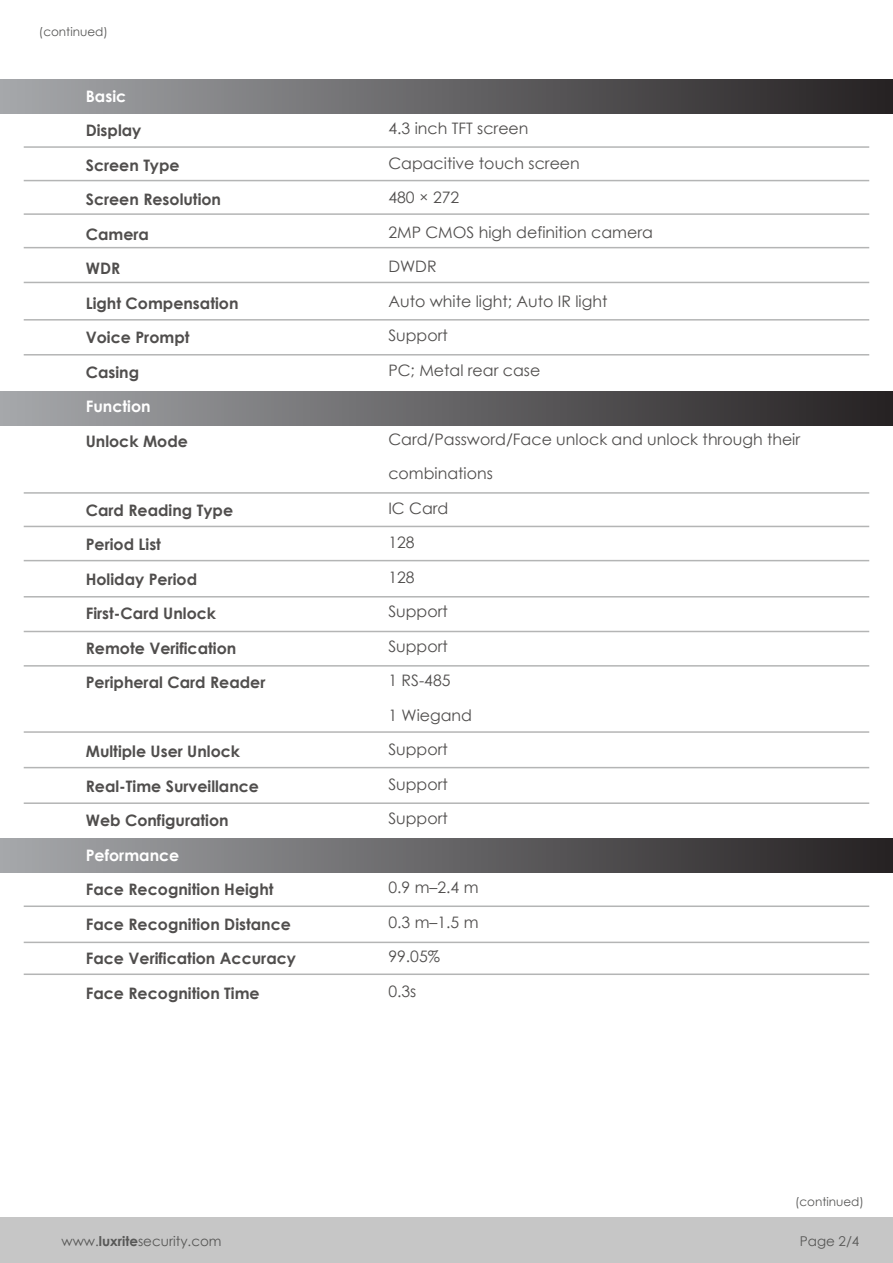
<style>
.page{position:relative;width:893px;height:1263px;background:#fff}
.page>*{position:absolute;margin:0;border:0;box-sizing:border-box;transform-origin:0 0}
.t1{font:700 15.75px/34.5px "Century Gothic";color:#504e4d}
.t2{font:15.75px/34.5px "Century Gothic";color:#504e4d}
.t3{font:700 15.75px "Century Gothic";color:#fff}
.t4{font:13.5px "Century Gothic";color:#575756}
.t5{font:12px "Century Gothic";color:#575756}
.s1{font-weight:700}
</style>
<div class="page">
<div style="left:0;top:80px;width:893px;height:34px;background:linear-gradient(to right,#a6a8ab,#252122)"></div>
<div style="left:0;top:392px;width:893px;height:34px;background:linear-gradient(to right,#a6a8ab,#252122)"></div>
<div style="left:0;top:839px;width:893px;height:34px;background:linear-gradient(to right,#a6a8ab,#252122)"></div>
<hr style="left:24px;top:146px;width:845px;height:2px;background:#b4b5b5">
<hr style="left:24px;top:180px;width:845px;height:1px;background:#b4b5b5">
<hr style="left:24px;top:213px;width:845px;height:2px;background:#b4b5b5">
<hr style="left:24px;top:247px;width:845px;height:1px;background:#b4b5b5">
<hr style="left:24px;top:282px;width:845px;height:1px;background:#b4b5b5">
<hr style="left:24px;top:319px;width:845px;height:2px;background:#b4b5b5">
<hr style="left:24px;top:354px;width:845px;height:1px;background:#b4b5b5">
<hr style="left:24px;top:492px;width:845px;height:2px;background:#b4b5b5">
<hr style="left:24px;top:526px;width:845px;height:1px;background:#b4b5b5">
<hr style="left:24px;top:560px;width:845px;height:1px;background:#b4b5b5">
<hr style="left:24px;top:596px;width:845px;height:1px;background:#b4b5b5">
<hr style="left:24px;top:631px;width:845px;height:1px;background:#b4b5b5">
<hr style="left:24px;top:665px;width:845px;height:2px;background:#b4b5b5">
<hr style="left:24px;top:731px;width:845px;height:2px;background:#b4b5b5">
<hr style="left:24px;top:767px;width:845px;height:1px;background:#b4b5b5">
<hr style="left:24px;top:802px;width:845px;height:2px;background:#b4b5b5">
<hr style="left:24px;top:905px;width:845px;height:2px;background:#b4b5b5">
<hr style="left:24px;top:942px;width:845px;height:1px;background:#b4b5b5">
<hr style="left:24px;top:973px;width:845px;height:2px;background:#b4b5b5">
<div style="left:0;top:1217px;width:893px;height:46px;background:#c6c6c6"></div>
<p class="t5" style="left:39px;top:24px;width:70px">(continued)</p>
<p class="t3" style="left:86px;top:84px;width:42px">Basic</p>
<p class="t1" style="left:86px;top:113px;width:154px">Display<br>Screen Type<br>Screen Resolution<br>Camera<br>WDR<br>Light Compensation<br>Voice Prompt<br>Casing</p>
<p class="t3" style="left:86px;top:394px;width:66px">Function</p>
<p class="t1" style="left:86px;top:423px;width:104px">Unlock Mode</p>
<p class="t1" style="left:86px;top:492px;width:181px">Card Reading Type<br>Period List<br>Holiday Period<br>First-Card Unlock<br>Remote Verification<br>Peripheral Card Reader</p>
<p class="t1" style="left:86px;top:733px;width:175px">Multiple User Unlock<br>Real-Time Surveillance<br>Web Configuration</p>
<p class="t3" style="left:86px;top:843px;width:95px">Peformance</p>
<p class="t1" style="left:86px;top:871px;width:212px">Face Recognition Height<br>Face Recognition Distance<br>Face Verification Accuracy<br>Face Recognition Time</p>
<p class="t2" style="left:388px;top:111px;width:266px">4.3 inch TFT screen<br>Capacitive touch screen<br>480 × 272<br>2MP CMOS high definition camera<br>DWDR<br>Auto white light; Auto IR light<br>Support<br>PC; Metal rear case</p>
<p class="t2" style="left:388px;top:421px;width:413px">Card/Password/Face unlock and unlock through their combinations<br>IC Card<br>128<br>128<br>Support<br>Support<br>1 RS-485<br>1 Wiegand<br>Support<br>Support<br>Support</p>
<p class="t2" style="left:388px;top:870px;width:92px">0.9 m–2.4 m<br>0.3 m–1.5 m<br>99.05%<br>0.3s</p>
<p class="t5" style="left:795px;top:1193px;width:70px">(continued)</p>
<p class="t4" style="left:62px;top:1232px;width:162px">www.<span class="s1">luxrite</span>security.com</p>
<p class="t4" style="left:800px;top:1232px;width:61px">Page 2/4</p>
</div>
